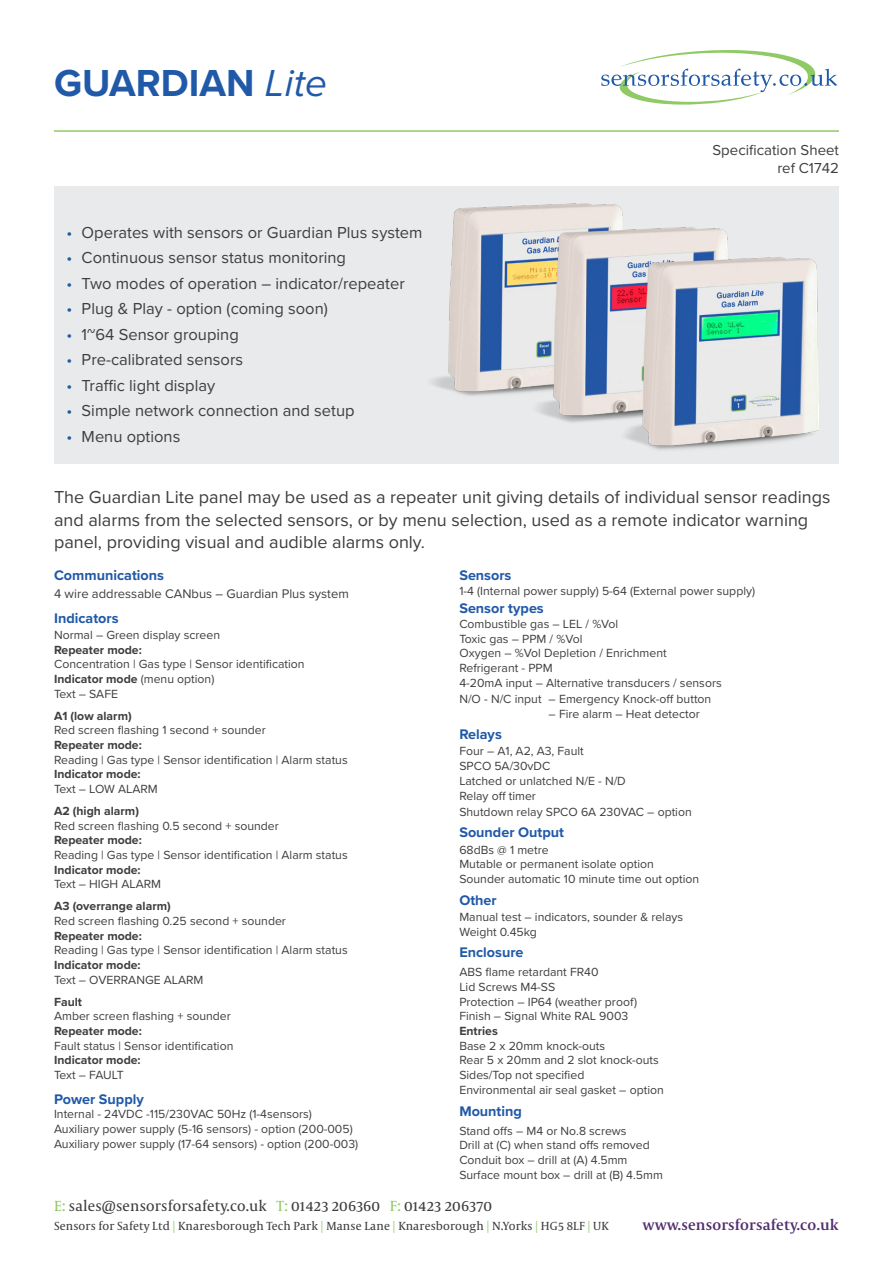
<style>
.page{position:relative;width:893px;height:1263px;background:#fff}
.page>*{position:absolute;margin:0;border:0;box-sizing:border-box;transform-origin:0 0}
.t1{font:700 39px "Proxima Nova";color:#2059a8}
.t2{font:18px/22.5px "Proxima Nova";color:#3e3e3f}
.t3{font:16.5px "Proxima Nova";color:#3e3e3f}
.t4{font:15px "Capitolium News 2";letter-spacing:.01em;color:#3e3e3f}
.t5{font:600 15px "Capitolium News 2";letter-spacing:.01em;color:#522d6d}
.t6{font:15px "Proxima Nova";color:#3e3e3f}
.t7{font:700 14.4px "Proxima Nova";color:#2059a8}
.t8{font:12.9px "Proxima Nova";color:#3e3e3f}
.t9{font:12.3px/14.7px "Proxima Nova";color:#3e3e3f}
.t10{font:12px "Capitolium News 2";letter-spacing:.01em;color:#3e3e3f}
.s1{font-weight:400;font-style:italic}
.s2{color:#2059a8}
.s3{font-weight:700}
.s4{color:#8fca64}
</style>
<div class="page">
<div style="left:54px;top:187px;width:785px;height:277px;background:#e9eaeb"></div>
<img style="left:432px;top:203px;width:387px;height:247px">
<hr style="left:54px;top:130px;width:785px;height:2px;background:#8fca64">
<svg style="left:601px;top:50px;width:236px;height:55px"></svg>
<p class="t1" style="left:54px;top:53px;width:275px">GUARDIAN <span class="s1">Lite</span></p>
<p class="t3" style="left:67px;top:220px;width:357px"><span class="s2">•</span> Operates with sensors or Guardian Plus system</p>
<p class="t3" style="left:67px;top:245px;width:281px"><span class="s2">•</span> Continuous sensor status monitoring</p>
<p class="t3" style="left:67px;top:271px;width:340px"><span class="s2">•</span> Two modes of operation – indicator/repeater</p>
<p class="t3" style="left:67px;top:296px;width:263px"><span class="s2">•</span> Plug &amp; Play - option (coming soon)</p>
<p class="t3" style="left:67px;top:322px;width:174px"><span class="s2">•</span> 1~64 Sensor grouping</p>
<p class="t3" style="left:67px;top:347px;width:178px"><span class="s2">•</span> Pre-calibrated sensors</p>
<p class="t3" style="left:67px;top:373px;width:150px"><span class="s2">•</span> Traffic light display</p>
<p class="t3" style="left:67px;top:398px;width:289px"><span class="s2">•</span> Simple network connection and setup</p>
<p class="t3" style="left:67px;top:424px;width:115px"><span class="s2">•</span> Menu options</p>
<p class="t6" style="left:712px;top:139px;width:128px">Specification Sheet</p>
<p class="t6" style="left:777px;top:157px;width:63px">ref C1742</p>
<p class="t2" style="left:54px;top:485px;width:778px">The Guardian Lite panel may be used as a repeater unit giving details of individual sensor readings and alarms from the selected sensors, or by menu selection, used as a remote indicator warning panel, providing visual and audible alarms only.</p>
<p class="t7" style="left:54px;top:564px;width:112px">Communications</p>
<p class="t8" style="left:54px;top:584px;width:296px">4 wire addressable CANbus – Guardian Plus system</p>
<p class="t7" style="left:54px;top:607px;width:66px">Indicators</p>
<p class="t9" style="left:54px;top:627px;width:252px">Normal – Green display screen<br><span class="s3">Repeater mode:<br></span>Concentration | Gas type | Sensor identification<br><span class="s3">Indicator mode</span> (menu option)<br>Text – SAFE</p>
<p class="t9" style="left:54px;top:707px;width:295px"><span class="s3">A1 (low alarm)<br></span>Red screen flashing 1 second + sounder<br><span class="s3">Repeater mode:<br></span>Reading | Gas type | Sensor identification | Alarm status<br><span class="s3">Indicator mode:<br></span>Text – LOW ALARM</p>
<p class="t9" style="left:54px;top:803px;width:295px"><span class="s3">A2 (high alarm)<br></span>Red screen flashing 0.5 second + sounder<br><span class="s3">Repeater mode:<br></span>Reading | Gas type | Sensor identification | Alarm status<br><span class="s3">Indicator mode:<br></span>Text – HIGH ALARM</p>
<p class="t9" style="left:54px;top:898px;width:295px"><span class="s3">A3 (overrange alarm)<br></span>Red screen flashing 0.25 second + sounder<br><span class="s3">Repeater mode:<br></span>Reading | Gas type | Sensor identification | Alarm status<br><span class="s3">Indicator mode:<br></span>Text – OVERRANGE ALARM</p>
<p class="t9" style="left:54px;top:993px;width:181px"><span class="s3">Fault<br></span>Amber screen flashing + sounder<br><span class="s3">Repeater mode:<br></span>Fault status | Sensor identification<br><span class="s3">Indicator mode:<br></span>Text – FAULT</p>
<p class="t7" style="left:54px;top:1088px;width:91px">Power Supply</p>
<p class="t9" style="left:54px;top:1106px;width:306px">Internal - 24VDC -115/230VAC 50Hz (1-4sensors)<br>Auxiliary power supply (5-16 sensors) - option (200-005)<br>Auxiliary power supply (17-64 sensors) - option (200-003)</p>
<p class="t7" style="left:459px;top:564px;width:54px">Sensors</p>
<p class="t9" style="left:459px;top:582px;width:297px">1-4 (Internal power supply) 5-64 (External power supply)</p>
<p class="t7" style="left:459px;top:598px;width:86px">Sensor types</p>
<p class="t9" style="left:459px;top:616px;width:264px">Combustible gas – LEL / %Vol<br>Toxic gas – PPM / %Vol<br>Oxygen – %Vol Depletion / Enrichment<br>Refrigerant - PPM<br>4-20mA input – Alternative transducers / sensors</p>
<p class="t9" style="left:459px;top:691px;width:253px">N/O - N/C input – Emergency Knock-off button</p>
<p class="t9" style="left:549px;top:705px;width:153px">– Fire alarm – Heat detector</p>
<p class="t7" style="left:459px;top:724px;width:44px">Relays</p>
<p class="t9" style="left:459px;top:743px;width:168px">Four – A1, A2, A3, Fault<br>SPCO 5A/30vDC<br>Latched or unlatched N/E - N/D<br>Relay off timer</p>
<p class="t9" style="left:459px;top:804px;width:234px">Shutdown relay SPCO 6A 230VAC – option</p>
<p class="t7" style="left:459px;top:822px;width:106px">Sounder Output</p>
<p class="t9" style="left:459px;top:841px;width:241px">68dBs @ 1 metre<br>Mutable or permanent isolate option<br>Sounder automatic 10 minute time out option</p>
<p class="t7" style="left:459px;top:889px;width:39px">Other</p>
<p class="t9" style="left:459px;top:909px;width:225px">Manual test – indicators, sounder &amp; relays<br>Weight 0.45kg</p>
<p class="t7" style="left:459px;top:942px;width:66px">Enclosure</p>
<p class="t9" style="left:459px;top:964px;width:206px">ABS flame retardant FR40<br>Lid Screws M4-SS<br>Protection – IP64 (weather proof)<br>Finish – Signal White RAL 9003<br><span class="s3">Entries<br></span>Base 2 x 20mm knock-outs<br>Rear 5 x 20mm and 2 slot knock-outs<br>Sides/Top not specified<br>Environmental air seal gasket – option</p>
<p class="t7" style="left:459px;top:1100px;width:64px">Mounting</p>
<p class="t9" style="left:459px;top:1123px;width:205px">Stand offs – M4 or No.8 screws<br>Drill at (C) when stand offs removed<br>Conduit box – drill at (A) 4.5mm<br>Surface mount box – drill at (B) 4.5mm</p>
<p class="t4" style="left:54px;top:1195px;width:439px"><span class="s4">E:</span> sales@sensorsforsafety.co.uk <span class="s4">T:</span> 01423 206360 <span class="s4">F:</span> 01423 206370</p>
<p class="t10" style="left:54px;top:1218px;width:556px">Sensors for Safety Ltd <span class="s4">|</span> Knaresborough Tech Park <span class="s4">|</span> Manse Lane <span class="s4">|</span> Knaresborough <span class="s4">|</span> N.Yorks <span class="s4">|</span> HG5 8LF <span class="s4">|</span> UK</p>
<p class="t5" style="left:642px;top:1214px;width:198px">www.sensorsforsafety.co.uk</p>
</div>
